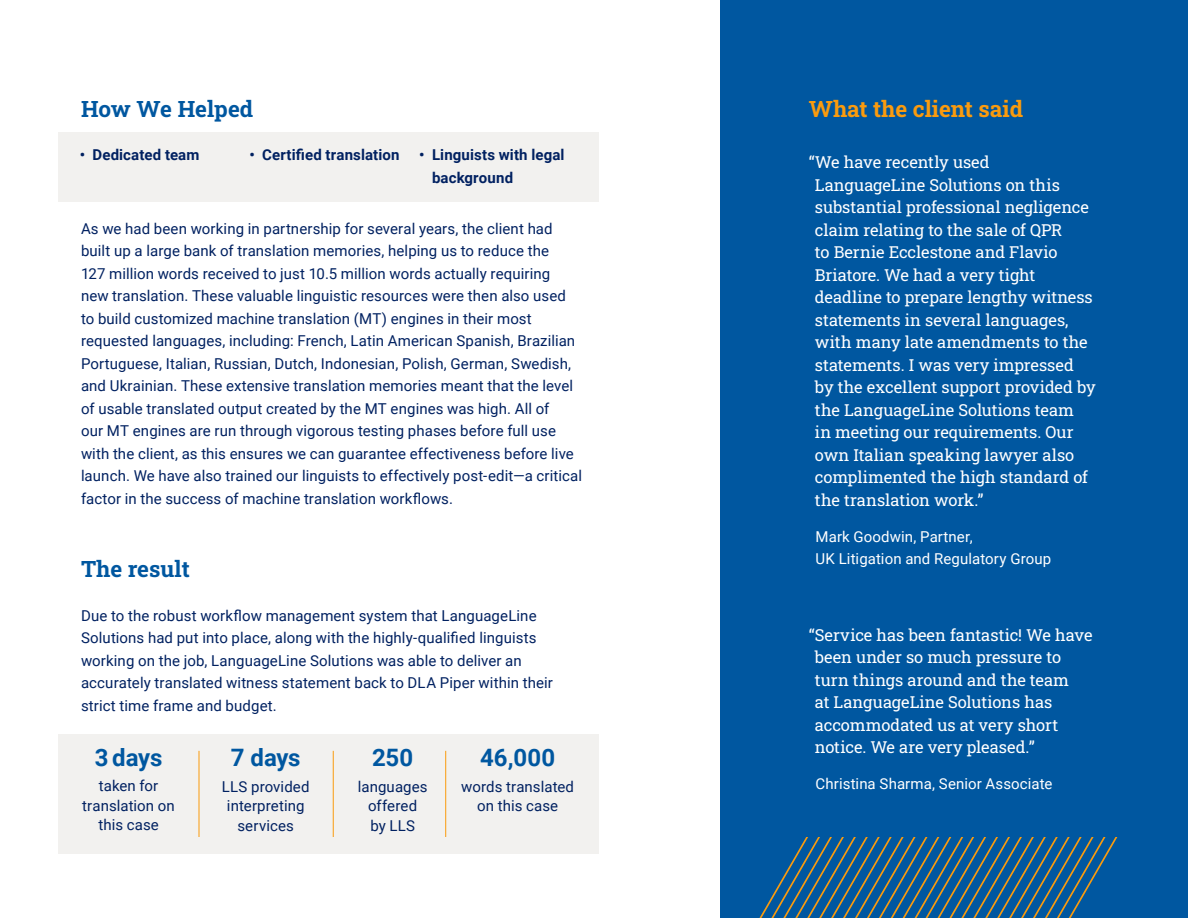
<style>
.page{position:relative;width:1188px;height:918px;background:#fff}
.page>*{position:absolute;margin:0;border:0;box-sizing:border-box;transform-origin:0 0}
.Body_Text{font:700 24px "Roboto";color:#0057a0}
.Subhead{font:700 22.5px "Roboto Slab";color:#0057a0}
.Subhead-2{font:700 22.5px "Roboto Slab";color:#fa9b0e}
.Body_Text-2{font:16.5px/22.5px "Roboto Slab";color:#fff}
.Body_Text-3{font:15px/22.5px "Roboto";letter-spacing:.005em;color:#012161;text-align:center}
.Body_Text-4{font:15px/22.5px "Roboto";letter-spacing:.005em;color:#fff}
.Body_Text-5{font:700 15px/22.5px "Roboto";letter-spacing:.01em;color:#012161}
</style>
<div class="page">
<div style="left:721px;top:0;width:467px;height:918px;background:#0057a0"></div>
<div style="left:59px;top:133px;width:540px;height:69px;background:#f2f1ef"></div>
<div style="left:59px;top:734px;width:540px;height:119px;background:#f2f1ef"></div>
<svg style="left:759px;top:837px;width:359px;height:81px"></svg>
<hr style="left:199px;top:751px;width:1px;height:86px;background:#fa9b0e">
<hr style="left:333px;top:751px;width:1px;height:86px;background:#fa9b0e">
<hr style="left:445px;top:751px;width:1px;height:86px;background:#fa9b0e">
<p class="Subhead" style="left:81px;top:94px;width:174px">How We Helped</p>
<p class="Body_Text-5" style="left:80px;top:143px;width:121px">• Dedicated team</p>
<p class="Body_Text-5" style="left:249px;top:143px;width:152px">• Certified translation</p>
<p class="Body_Text-5" style="left:432px;top:143px;width:134px;text-indent:-13px">• Linguists with legal background</p>
<p class="Body_Text-3" style="left:81px;top:217px;width:503px;text-align:left">As we had been working in partnership for several years, the client had built up a large bank of translation memories, helping us to reduce the<br>127 million words received to just 10.5 million words actually requiring<br>new translation. These valuable linguistic resources were then also used to build customized machine translation (MT) engines in their most requested languages, including: French, Latin American Spanish, Brazilian Portuguese, Italian, Russian, Dutch, Indonesian, Polish, German, Swedish, and Ukrainian. These extensive translation memories meant that the level of usable translated output created by the MT engines was high. All of<br>our MT engines are run through vigorous testing phases before full use with the client, as this ensures we can guarantee effectiveness before live launch. We have also trained our linguists to effectively post-edit—a critical factor in the success of machine translation workflows.</p>
<p class="Subhead" style="left:81px;top:553px;width:110px">The result</p>
<p class="Body_Text-3" style="left:81px;top:604px;width:473px;text-align:left">Due to the robust workflow management system that LanguageLine Solutions had put into place, along with the highly-qualified linguists working on the job, LanguageLine Solutions was able to deliver an accurately translated witness statement back to DLA Piper within their strict time frame and budget.</p>
<p class="Body_Text" style="left:95px;top:740px;width:69px">3 days</p>
<p class="Body_Text-3" style="left:82px;top:775px;width:94px;line-height:19.5px">taken for translation on this case</p>
<p class="Body_Text" style="left:231px;top:740px;width:71px">7 days</p>
<p class="Body_Text-3" style="left:222px;top:776px;width:89px;line-height:19.5px">LLS provided interpreting services</p>
<p class="Body_Text" style="left:372px;top:740px;width:43px">250</p>
<p class="Body_Text-3" style="left:358px;top:776px;width:71px;line-height:19.5px">languages offered<br>by LLS</p>
<p class="Body_Text" style="left:480px;top:740px;width:77px">46,000</p>
<p class="Body_Text-3" style="left:461px;top:776px;width:114px;line-height:19.5px">words translated on this case</p>
<p class="Subhead-2" style="left:809px;top:94px;width:216px">What the client said</p>
<p class="Body_Text-2" style="left:815px;top:150px;width:282px;text-indent:-6px">“We have recently used<br>LanguageLine Solutions on this substantial professional negligence claim relating to the sale of QPR<br>to Bernie Ecclestone and Flavio<br>Briatore. We had a very tight deadline to prepare lengthy witness statements in several languages, with many late amendments to the statements. I was very impressed by the excellent support provided by the LanguageLine Solutions team<br>in meeting our requirements. Our own Italian speaking lawyer also complimented the high standard of the translation work.”</p>
<p class="Body_Text-4" style="left:816px;top:524px;width:237px">Mark Goodwin, Partner,<br>UK Litigation and Regulatory Group</p>
<p class="Body_Text-2" style="left:815px;top:623px;width:279px;text-indent:-6px">“Service has been fantastic! We have been under so much pressure to turn things around and the team<br>at LanguageLine Solutions has accommodated us at very short notice. We are very pleased.”</p>
<p class="Body_Text-4" style="left:816px;top:772px;width:238px">Christina Sharma, Senior Associate</p>
</div>
